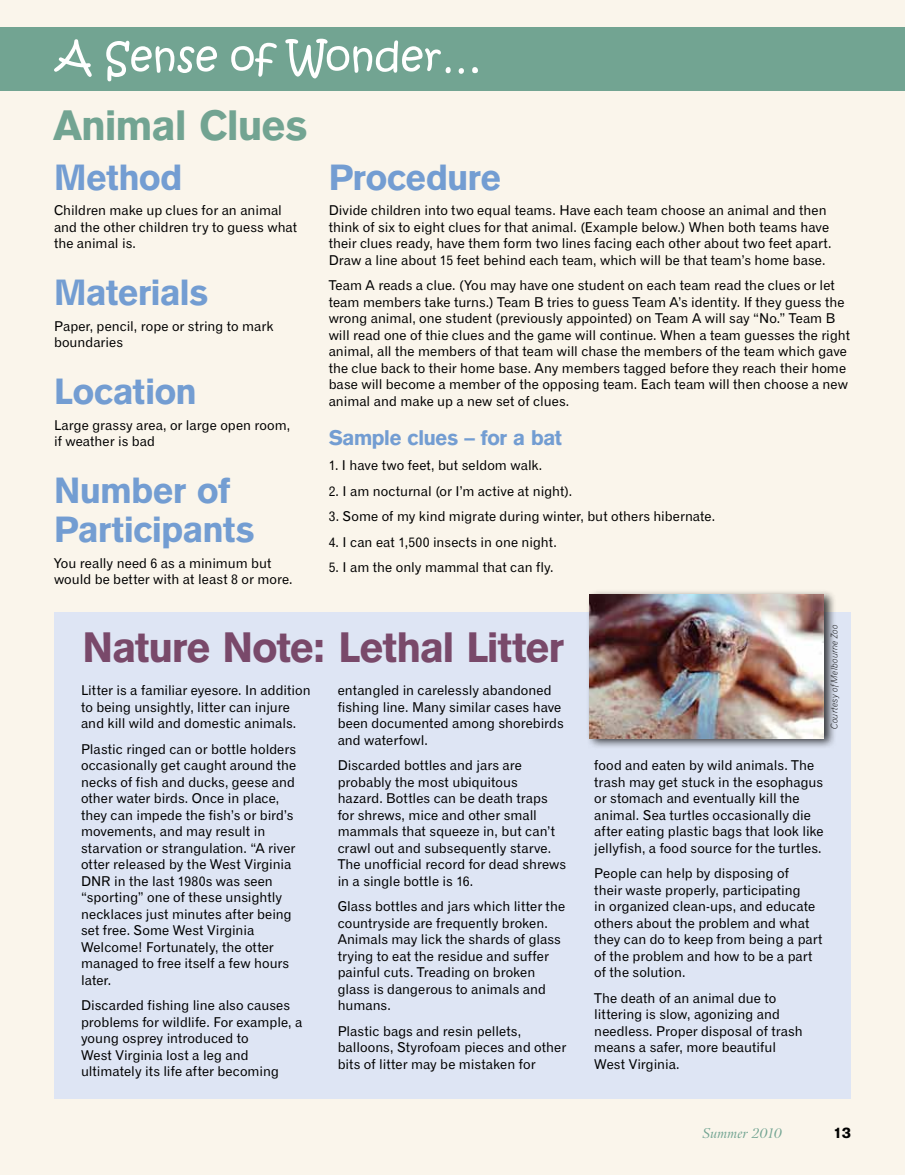
<style>
.page{position:relative;width:905px;height:1175px;background:#fff}
.page>*{position:absolute;margin:0;border:0;box-sizing:border-box;transform-origin:0 0}
.t1{font:42px "Gothic 725 BT Black A";letter-spacing:-.015em;color:#79496a}
.t2{font:42px "Gothic 725 BT Black A";letter-spacing:-.01em;color:#72a492}
.t3{font:36px/39px "Gothic 725 BT Black A";letter-spacing:-.005em;color:#739dd2}
.t4{font:21px "Gothic 725 BT Black A";letter-spacing:-.015em;color:#739dd2}
.t5{font:15px "Gothic 725 BT Black A";color:#000}
.t6{font:13.5px/16.5px "Gothic 720 BT Roman B";color:#000}
.t7{font:italic 13.5px "Arrus BT";letter-spacing:-.005em;color:#72a492}
.t8{font:9px "Gothic 720 BT Light Italic B";letter-spacing:.015em;color:#000}
</style>
<div class="page">
<div style="left:0;top:0;width:904px;height:1174px;background:#faf5eb"></div>
<div style="left:0;top:27px;width:904px;height:63px;background:#72a492"></div>
<svg style="left:54px;top:39px;width:38px;height:38px"></svg>
<svg style="left:106px;top:41px;width:111px;height:40px"></svg>
<svg style="left:231px;top:43px;width:46px;height:34px"></svg>
<svg style="left:285px;top:39px;width:193px;height:39px"></svg>
<div style="left:54px;top:612px;width:796px;height:486px;background:#dee5f4"></div>
<div style="left:586px;top:589px;width:250px;height:160px;background:#000;opacity:.75"></div>
<img style="left:590px;top:594px;width:234px;height:144px">
<h1 class="t2" style="left:54px;top:100px;width:255px">Animal Clues</h1>
<h2 class="t3" style="left:54px;top:157px;width:130px">Method</h2>
<p class="t6" style="left:54px;top:202px;width:245px">Children make up clues for an animal and the other children try to guess what the animal is.</p>
<h2 class="t3" style="left:54px;top:272px;width:156px">Materials</h2>
<p class="t6" style="left:54px;top:317px;width:221px">Paper, pencil, rope or string to mark boundaries</p>
<h2 class="t3" style="left:54px;top:371px;width:144px">Location</h2>
<p class="t6" style="left:54px;top:416px;width:238px">Large grassy area, or large open room, if weather is bad</p>
<h2 class="t3" style="left:54px;top:470px;width:202px">Number of<br>Participants</h2>
<p class="t6" style="left:54px;top:554px;width:240px">You really need 6 as a minimum but would be better with at least 8 or more.</p>
<h2 class="t3" style="left:328px;top:157px;width:174px">Procedure</h2>
<p class="t6" style="left:328px;top:202px;width:504px">Divide children into two equal teams. Have each team choose an animal and then think of six to eight clues for that animal. (Example below.) When both teams have their clues ready, have them form two lines facing each other about two feet apart.<br>Draw a line about 15 feet behind each team, which will be that team’s home base.</p>
<p class="t6" style="left:328px;top:277px;width:523px">Team A reads a clue. (You may have one student on each team read the clues or let team members take turns.) Team B tries to guess Team A’s identity. If they guess the wrong animal, one student (previously appointed) on Team A will say “No.” Team B will read one of thie clues and the game will continue. When a team guesses the right animal, all the members of that team will chase the members of the team which gave the clue back to their home base. Any members tagged before they reach their home base will become a member of the opposing team. Each team will then choose a new animal and make up a new set of clues.</p>
<h3 class="t4" style="left:328px;top:424px;width:235px">Sample clues – for a bat</h3>
<p class="t6" style="left:328px;top:457px;width:215px">1. I have two feet, but seldom walk.</p>
<p class="t6" style="left:328px;top:482px;width:245px">2. I am nocturnal (or I’m active at night).</p>
<p class="t6" style="left:328px;top:508px;width:388px">3. Some of my kind migrate during winter, but others hibernate.</p>
<p class="t6" style="left:328px;top:533px;width:230px">4. I can eat 1,500 insects in one night.</p>
<p class="t6" style="left:328px;top:559px;width:226px">5. I am the only mammal that can fly.</p>
<h1 class="t1" style="left:82px;top:622px;width:483px">Nature Note: Lethal Litter</h1>
<p class="t6" style="left:81px;top:682px;width:231px">Litter is a familiar eyesore. In addition to being unsightly, litter can injure and kill wild and domestic animals.</p>
<p class="t6" style="left:81px;top:740px;width:217px">Plastic ringed can or bottle holders occasionally get caught around the necks of fish and ducks, geese and other water birds. Once in place, they can impede the fish’s or bird’s movements, and may result in starvation or strangulation. “A river otter released by the West Virginia<br>DNR in the last 1980s was seen “sporting” one of these unsightly necklaces just minutes after being set free. Some West Virginia<br>Welcome! Fortunately, the otter managed to free itself a few hours later.</p>
<p class="t6" style="left:81px;top:997px;width:223px">Discarded fishing line also causes problems for wildlife. For example, a young osprey introduced to<br>West Virginia lost a leg and ultimately its life after becoming</p>
<p class="t6" style="left:338px;top:682px;width:227px">entangled in carelessly abandoned fishing line. Many similar cases have been documented among shorebirds and waterfowl.</p>
<p class="t6" style="left:338px;top:757px;width:230px">Discarded bottles and jars are probably the most ubiquitous hazard. Bottles can be death traps for shrews, mice and other small mammals that squeeze in, but can’t crawl out and subsequently starve.<br>The unofficial record for dead shrews in a single bottle is 16.</p>
<p class="t6" style="left:338px;top:898px;width:229px">Glass bottles and jars which litter the countryside are frequently broken.<br>Animals may lick the shards of glass trying to eat the residue and suffer painful cuts. Treading on broken glass is dangerous to animals and humans.</p>
<p class="t6" style="left:338px;top:1022px;width:230px">Plastic bags and resin pellets, balloons, Styrofoam pieces and other bits of litter may be mistaken for</p>
<p class="t8" style="left:828px;top:729px;width:106px;rotate:-90deg">Courtesy of Melbourne Zoo</p>
<p class="t6" style="left:594px;top:757px;width:231px">food and eaten by wild animals. The trash may get stuck in the esophagus or stomach and eventually kill the animal. Sea turtles occasionally die after eating plastic bags that look like jellyfish, a food source for the turtles.</p>
<p class="t6" style="left:594px;top:865px;width:230px">People can help by disposing of<br>their waste properly, participating<br>in organized clean-ups, and educate others about the problem and what they can do to keep from being a part of the problem and how to be a part of the solution.</p>
<p class="t6" style="left:594px;top:989px;width:210px">The death of an animal due to littering is slow, agonizing and needless. Proper disposal of trash means a safer, more beautiful<br>West Virginia.</p>
<p class="t7" style="left:702px;top:1124px;width:81px">Summer 2010</p>
<p class="t5" style="left:833px;top:1123px;width:19px">13</p>
</div>
